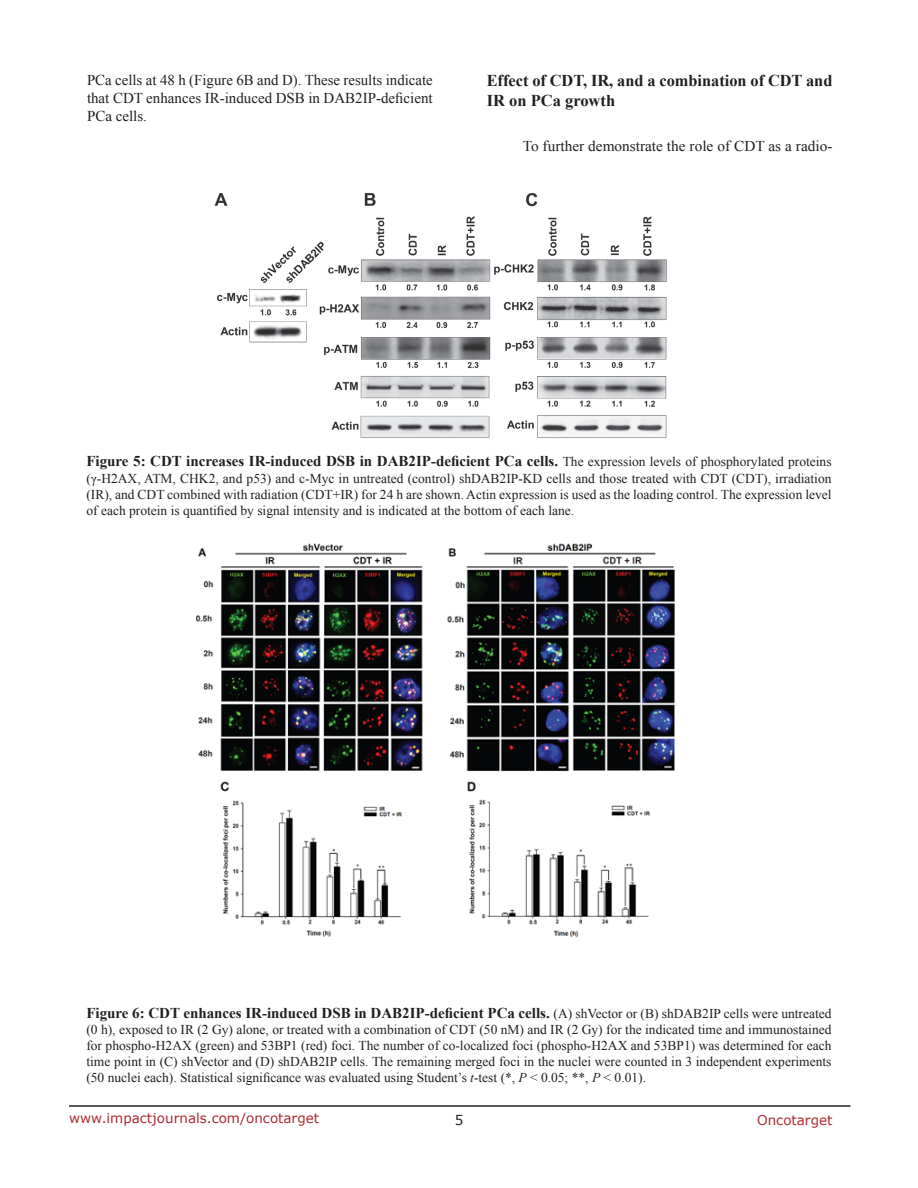
<style>
.page{position:relative;width:918px;height:1188px;background:#fff}
.page>*{position:absolute;margin:0;border:0;box-sizing:border-box;transform-origin:0 0}
.SubHeading{font:700 16.5px/19.8px "Times New Roman";color:#221f22}
.FigureText{font:700 15px "Times New Roman";color:#221f22}
.BodyText{font:15px/18px "Times New Roman";color:#221f22;text-align:justify}
.FigureText-2{font:13.5px/16.2px "Times New Roman";color:#221f22;text-align:justify}
.t1{font:13.5px "Verdana";color:#ac2b31}
.t2{font:13.5px "Verdana";color:#221f22}
.s1{font-weight:400;font-size:13.5px}
.s2{font-style:italic}
</style>
<div class="page">
<hr style="left:69px;top:1105px;width:781px;height:2px;background:#231f20">
<img style="left:195px;top:543px;width:480px;height:395px">
<img style="left:215px;top:193px;width:452px;height:245px">
<p class="BodyText" style="left:87px;top:71px;width:347px">PCa cells at 48 h (Figure 6B and D). These results indicate that CDT enhances IR-induced DSB in DAB2IP-deficient PCa cells.</p>
<p class="SubHeading" style="left:487px;top:70px;width:347px">Effect of CDT, IR, and a combination of CDT and<br>IR on PCa growth</p>
<p class="BodyText" style="left:523px;top:137px;width:311px">To further demonstrate the role of CDT as a radio-</p>
<p class="FigureText" style="left:86px;top:451px;width:747px">Figure 5: CDT increases IR-induced DSB in DAB2IP-deficient PCa cells. <span class="s1">The expression levels of phosphorylated proteins</span></p>
<p class="FigureText-2" style="left:86px;top:470px;width:747px">(γ-H2AX, ATM, CHK2, and p53) and c-Myc in untreated (control) shDAB2IP-KD cells and those treated with CDT (CDT), irradiation (IR), and CDT combined with radiation (CDT+IR) for 24 h are shown. Actin expression is used as the loading control. The expression level of each protein is quantified by signal intensity and is indicated at the bottom of each lane.</p>
<p class="FigureText" style="left:86px;top:1002px;width:747px">Figure 6: CDT enhances IR-induced DSB in DAB2IP-deficient PCa cells. <span class="s1">(A) shVector or (B) shDAB2IP cells were untreated</span></p>
<p class="FigureText-2" style="left:86px;top:1021px;width:747px">(0 h), exposed to IR (2 Gy) alone, or treated with a combination of CDT (50 nM) and IR (2 Gy) for the indicated time and immunostained for phospho-H2AX (green) and 53BP1 (red) foci. The number of co-localized foci (phospho-H2AX and 53BP1) was determined for each time point in (C) shVector and (D) shDAB2IP cells. The remaining merged foci in the nuclei were counted in 3 independent experiments (50 nuclei each). Statistical significance was evaluated using Student’s <span class="s2">t-</span>test (*, <span class="s2">P</span> &lt; 0.05; **, <span class="s2">P</span> &lt; 0.01).</p>
<p class="t1" style="left:69px;top:1109px;width:252px">www.impactjournals.com/oncotarget</p>
<p class="t2" style="left:455px;top:1111px;width:10px">5</p>
<p class="t1" style="left:757px;top:1111px;width:77px">Oncotarget</p>
</div>
